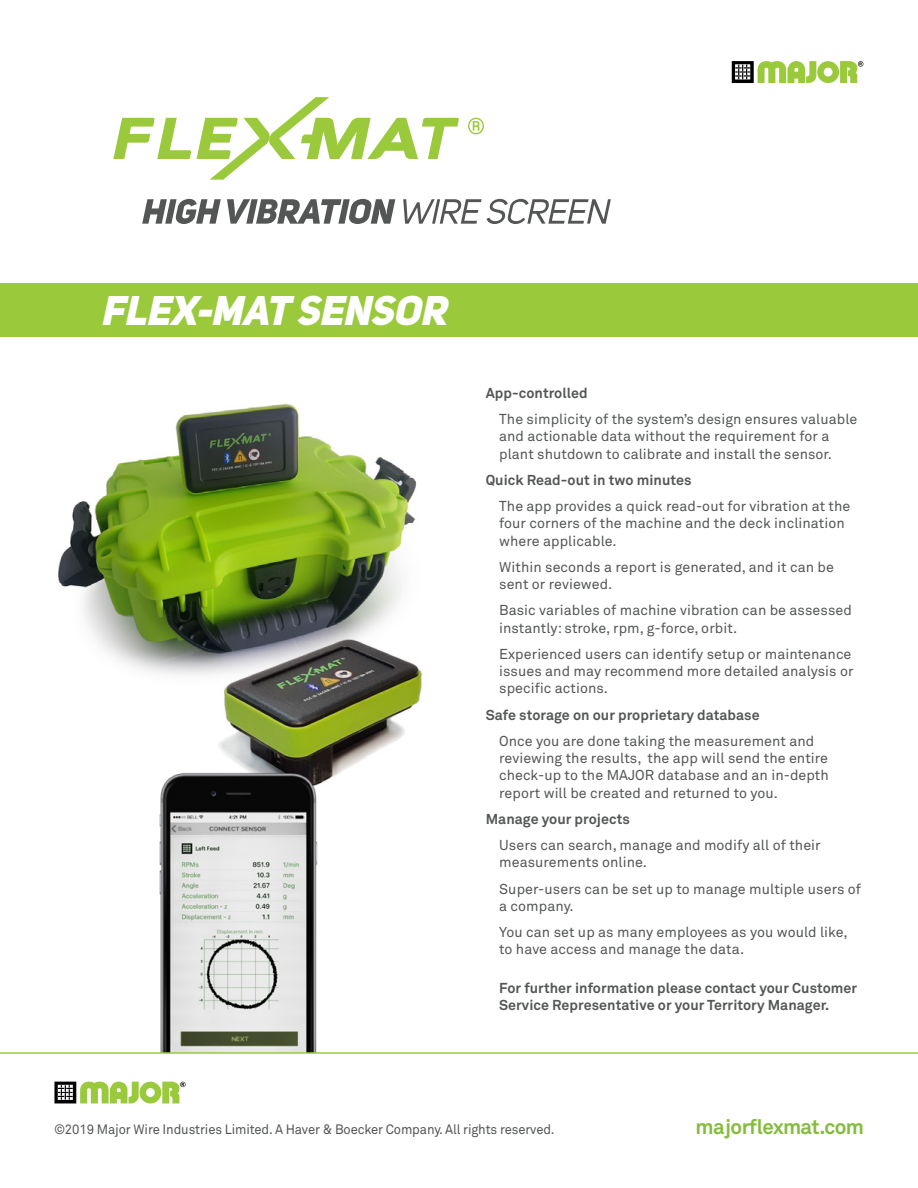
<style>
.page{position:relative;width:918px;height:1188px;background:#fff}
.page>*{position:absolute;margin:0;border:0;box-sizing:border-box;transform-origin:0 0}
.t1{font:italic 800 40.95px "Uni Sans";color:#fff}
.t2{font:700 20.55px "Akkurat Pro";letter-spacing:-.03em;color:#85bc3c}
.t3{font:14.25px/17.2px "Akkurat Pro";letter-spacing:.005em;color:#545555}
.t4{font:700 14.25px/17.2px "Akkurat Pro";letter-spacing:.005em;color:#545555}
.t5{font:13.5px "Akkurat Pro";letter-spacing:-.01em;color:#545555;scale:.96 1}
</style>
<div class="page">
<img style="left:58px;top:403px;width:359px;height:272px">
<img style="left:179px;top:613px;width:243px;height:152px">
<img style="left:159px;top:765px;width:194px;height:287px">
<svg style="left:732px;top:61px;width:131px;height:23px"></svg>
<svg style="left:197px;top:97px;width:262px;height:83px"></svg>
<svg style="left:113px;top:118px;width:78px;height:41px"></svg>
<svg style="left:468px;top:118px;width:16px;height:16px"></svg>
<svg style="left:142px;top:199px;width:79px;height:25px"></svg>
<svg style="left:227px;top:199px;width:168px;height:25px"></svg>
<svg style="left:403px;top:199px;width:208px;height:25px"></svg>
<hr style="left:0;top:1052px;width:918px;height:2px;background:#9aca3c">
<svg style="left:54px;top:1081px;width:132px;height:23px"></svg>
<div style="left:0;top:284px;width:918px;height:54px;background:#9aca3c"></div>
<p class="t1" style="left:101px;top:284px;width:358px">FLEX-MATSENSOR</p>
<p class="t4" style="left:486px;top:384px;width:104px">App-controlled</p>
<p class="t3" style="left:499px;top:411px;width:360px">The simplicity of the system’s design ensures valuable and actionable data without the requirement for a plant shutdown to calibrate and install the sensor.</p>
<p class="t4" style="left:486px;top:471px;width:207px">Quick Read-out in two minutes</p>
<p class="t3" style="left:499px;top:498px;width:353px">The app provides a quick read-out for vibration at the four corners of the machine and the deck inclination where applicable.</p>
<p class="t3" style="left:499px;top:558px;width:336px">Within seconds a report is generated, and it can be sent or reviewed.</p>
<p class="t3" style="left:499px;top:602px;width:354px">Basic variables of machine vibration can be assessed instantly: stroke, rpm, g-force, orbit.</p>
<p class="t3" style="left:499px;top:645px;width:356px">Experienced users can identify setup or maintenance issues and may recommend more detailed analysis or specific actions.</p>
<p class="t4" style="left:486px;top:706px;width:276px">Safe storage on our proprietary database</p>
<p class="t3" style="left:499px;top:732px;width:331px">Once you are done taking the measurement and reviewing the results, the app will send the entire check-up to the MAJOR database and an in-depth report will be created and returned to you.</p>
<p class="t4" style="left:486px;top:810px;width:146px">Manage your projects</p>
<p class="t3" style="left:499px;top:837px;width:323px">Users can search, manage and modify all of their measurements online.</p>
<p class="t3" style="left:499px;top:880px;width:363px">Super-users can be set up to manage multiple users of a company.</p>
<p class="t3" style="left:499px;top:924px;width:350px">You can set up as many employees as you would like, to have access and manage the data.</p>
<p class="t4" style="left:499px;top:979px;width:360px">For further information please contact your Customer<br>Service Representative or your Territory Manager.</p>
<p class="t5" style="left:54px;top:1122px;width:523px">©2019 Major Wire Industries Limited. A Haver &amp; Boecker Company. All rights reserved.</p>
<p class="t2" style="left:696px;top:1114px;width:170px">ma jorflexmat.com</p>
</div>
